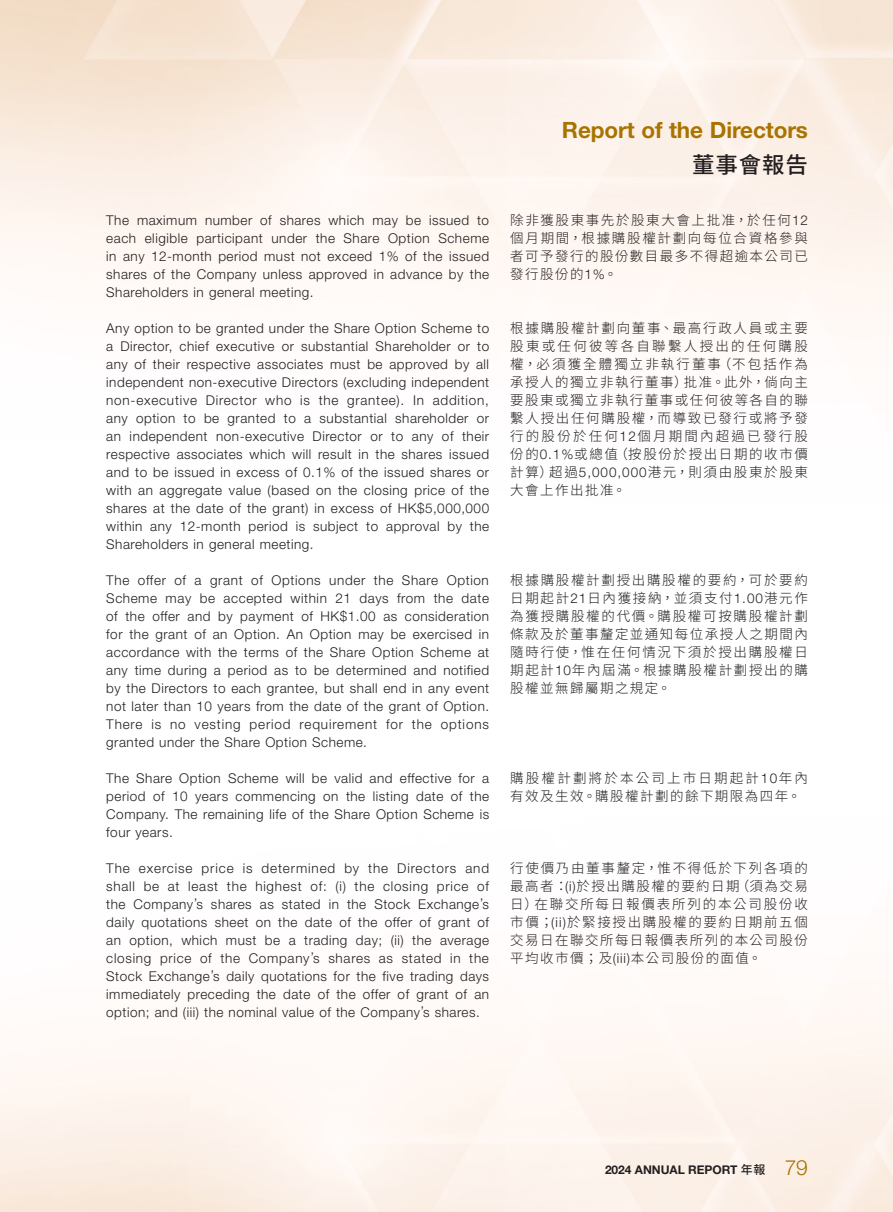
<style>
.page{position:relative;width:893px;height:1212px;background:#fff}
.page>*{position:absolute;margin:0;border:0;box-sizing:border-box;transform-origin:0 0}
.t1{font:700 22.5px "Helvetica Neue LT Std";letter-spacing:-.005em;color:#a97300}
.t2{font:500 22.5px "Source Han Sans TC";letter-spacing:.04em;color:#231f20}
.Body_Text{font:300 13.5px/18px "Helvetica Neue LT Std";letter-spacing:.04em;color:#231f20;text-align:justify}
.C_Body_Text{font:300 13.5px/18px "Source Han Sans TC";letter-spacing:.12em;color:#231f20;text-align:justify}
.t3{font:700 12px "Helvetica Neue LT Std";letter-spacing:-.005em;color:#231f20}
.s1{font-family:"Helvetica Neue LT Std"}
.s2{font-family:"Source Han Sans TC";font-weight:500}
.s3{font-weight:300;font-size:21px;color:#a97300}
</style>
<div class="page">
<p class="Body_Text" style="left:106px;top:210px;width:384px">The maximum number of shares which may be issued to each eligible participant under the Share Option Scheme in any 12-month period must not exceed 1% of the issued shares of the Company unless approved in advance by the Shareholders in general meeting.</p>
<p class="Body_Text" style="left:106px;top:318px;width:384px">Any option to be granted under the Share Option Scheme to a Director, chief executive or substantial Shareholder or to any of their respective associates must be approved by all independent non-executive Directors (excluding independent non-executive Director who is the grantee). In addition, any option to be granted to a substantial shareholder or an independent non-executive Director or to any of their respective associates which will result in the shares issued and to be issued in excess of 0.1% of the issued shares or with an aggregate value (based on the closing price of the shares at the date of the grant) in excess of HK$5,000,000 within any 12-month period is subject to approval by the Shareholders in general meeting.</p>
<p class="Body_Text" style="left:106px;top:570px;width:384px">The offer of a grant of Options under the Share Option Scheme may be accepted within 21 days from the date of the offer and by payment of HK$1.00 as consideration for the grant of an Option. An Option may be exercised in accordance with the terms of the Share Option Scheme at any time during a period as to be determined and notified by the Directors to each grantee, but shall end in any event not later than 10 years from the date of the grant of Option.<br>There is no vesting period requirement for the options granted under the Share Option Scheme.</p>
<p class="Body_Text" style="left:106px;top:768px;width:384px">The Share Option Scheme will be valid and effective for a period of 10 years commencing on the listing date of the Company. The remaining life of the Share Option Scheme is four years.</p>
<p class="Body_Text" style="left:106px;top:858px;width:384px">The exercise price is determined by the Directors and shall be at least the highest of: (i) the closing price of the Company’s shares as stated in the Stock Exchange’s daily quotations sheet on the date of the offer of grant of an option, which must be a trading day; (ii) the average closing price of the Company’s shares as stated in the Stock Exchange’s daily quotations for the five trading days immediately preceding the date of the offer of grant of an option; and (iii) the nominal value of the Company’s shares.</p>
<h1 class="t1" style="left:562px;top:116px;width:248px">Report of the Directors</h1>
<h1 class="t2" style="left:692px;top:152px;width:117px">董事會報告</h1>
<p class="C_Body_Text" style="left:510px;top:211px;width:299px">除非獲股東事先於股東大會上批准，於任何<span class="s1">12</span>個月期間，根據購股權計劃向每位合資格參與者可予發行的股份數目最多不得超逾本公司已發行股份的<span class="s1">1%</span>。</p>
<p class="C_Body_Text" style="left:510px;top:319px;width:299px">根據購股權計劃向董事、最高行政人員或主要股東或任何彼等各自聯繫人授出的任何購股權，必須獲全體獨立非執行董事（不包括作為承授人的獨立非執行董事）批准。此外，倘向主要股東或獨立非執行董事或任何彼等各自的聯繫人授出任何購股權，而導致已發行或將予發行的股份於任何<span class="s1">12</span>個月期間內超過已發行股份的<span class="s1">0.1%</span>或總值（按股份於授出日期的收市價計算）超過<span class="s1">5,000,000</span>港元，則須由股東於股東大會上作出批准。</p>
<p class="C_Body_Text" style="left:510px;top:571px;width:299px">根據購股權計劃授出購股權的要約，可於要約日期起計<span class="s1">21</span>日內獲接納，並須支付<span class="s1">1.00</span>港元作為獲授購股權的代價。購股權可按購股權計劃條款及於董事釐定並通知每位承授人之期間內隨時行使，惟在任何情況下須於授出購股權日期起計<span class="s1">10</span>年內屆滿。根據購股權計劃授出的購股權並無歸屬期之規定。</p>
<p class="C_Body_Text" style="left:510px;top:769px;width:299px">購股權計劃將於本公司上市日期起計<span class="s1">10</span>年內有效及生效。購股權計劃的餘下期限為四年。</p>
<p class="C_Body_Text" style="left:510px;top:859px;width:299px">行使價乃由董事釐定，惟不得低於下列各項的最高者：<span class="s1">(i)</span>於授出購股權的要約日期（須為交易日）在聯交所每日報價表所列的本公司股份收市價；<span class="s1">(ii)</span>於緊接授出購股權的要約日期前五個交易日在聯交所每日報價表所列的本公司股份平均收市價；及<span class="s1">(iii)</span>本公司股份的面值。</p>
<p class="t3" style="left:605px;top:1163px;width:204px">2024 ANNUAL REPORT <span class="s2">年報</span> <span class="s3">79</span></p>
</div>
